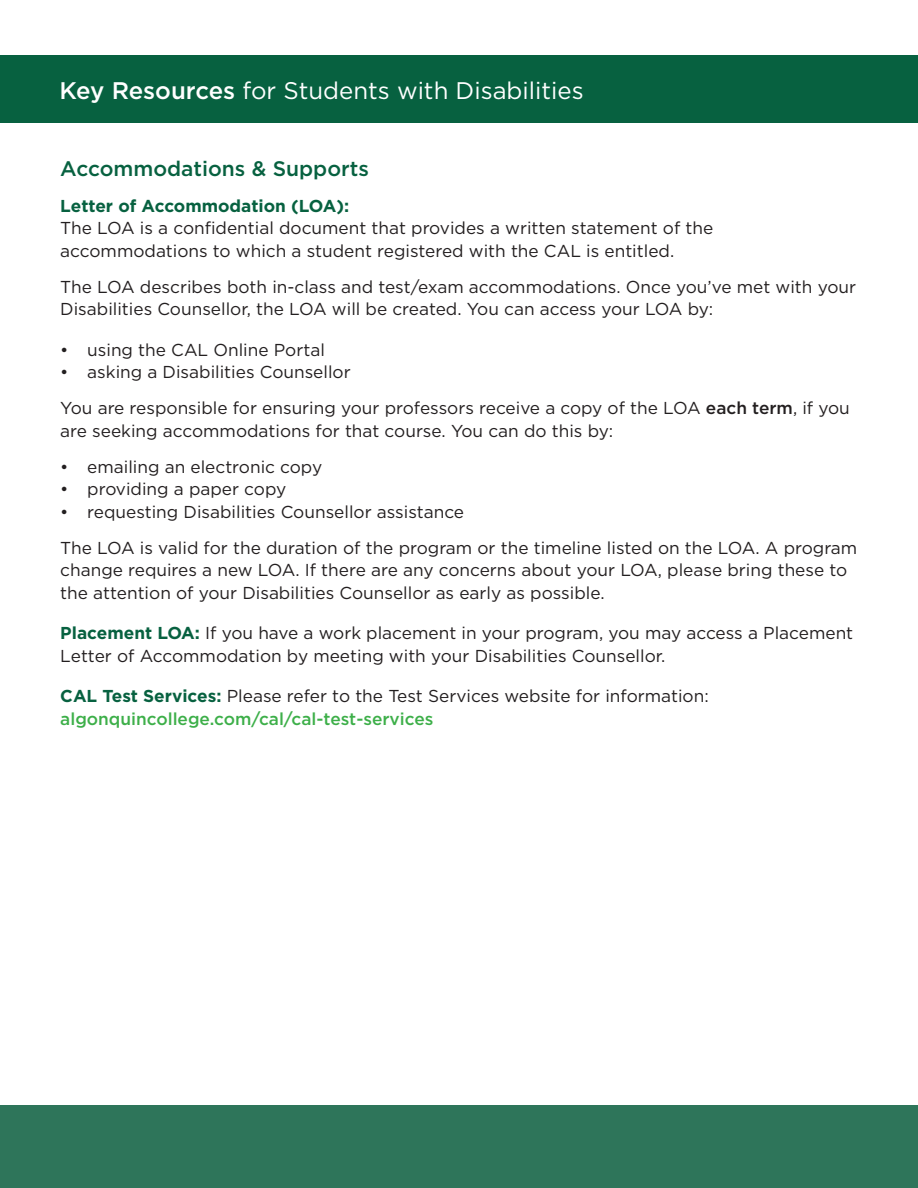
<style>
.page{position:relative;width:918px;height:1188px;background:#fff}
.page>*{position:absolute;margin:0;border:0;box-sizing:border-box;transform-origin:0 0}
.Sub_Title{font:24px "Gotham";color:#fff}
.subtitle-body{font:500 21px "Gotham";color:#076140}
.Back_Body{font:17.25px/22.5px "Gotham";color:#231f20}
.s1{font-weight:500}
.s2{font-weight:700;color:#076140}
.s3{font-weight:500;color:#3daf49}
</style>
<div class="page">
<div style="left:0;top:1106px;width:918px;height:82px;background:#2e755a"></div>
<div style="left:0;top:55px;width:918px;height:67px;background:#076140"></div>
<p class="Sub_Title" style="left:60px;top:75px;width:526px"><span class="s1">Key Resources</span> for Students with Disabilities</p>
<p class="subtitle-body" style="left:60px;top:154px;width:310px">Accommodations &amp; Supports</p>
<p class="Back_Body" style="left:60px;top:194px;width:655px"><span class="s2">Letter of Accommodation (LOA):<br></span>The LOA is a confidential document that provides a written statement of the accommodations to which a student registered with the CAL is entitled.</p>
<p class="Back_Body" style="left:60px;top:275px;width:797px">The LOA describes both in-class and test/exam accommodations. Once you’ve met with your<br>Disabilities Counsellor, the LOA will be created. You can access your LOA by:</p>
<p class="Back_Body" style="left:60px;top:338px;width:266px">• using the CAL Online Portal</p>
<p class="Back_Body" style="left:60px;top:360px;width:292px">• asking a Disabilities Counsellor</p>
<p class="Back_Body" style="left:60px;top:396px;width:791px">You are responsible for ensuring your professors receive a copy of the LOA <span class="s1">each term</span>, if you are seeking accommodations for that course. You can do this by:</p>
<p class="Back_Body" style="left:60px;top:455px;width:263px">• emailing an electronic copy</p>
<p class="Back_Body" style="left:60px;top:477px;width:227px">• providing a paper copy</p>
<p class="Back_Body" style="left:60px;top:500px;width:405px">• requesting Disabilities Counsellor assistance</p>
<p class="Back_Body" style="left:60px;top:536px;width:799px">The LOA is valid for the duration of the program or the timeline listed on the LOA. A program change requires a new LOA. If there are any concerns about your LOA, please bring these to the attention of your Disabilities Counsellor as early as possible.</p>
<p class="Back_Body" style="left:60px;top:621px;width:794px"><span class="s2">Placement LOA:</span> If you have a work placement in your program, you may access a Placement<br>Letter of Accommodation by meeting with your Disabilities Counsellor.</p>
<p class="Back_Body" style="left:60px;top:684px;width:650px"><span class="s2">CAL Test Services:</span> Please refer to the Test Services website for information: <span class="s3">algonquincollege.com/cal/cal-test-services</span></p>
</div>
